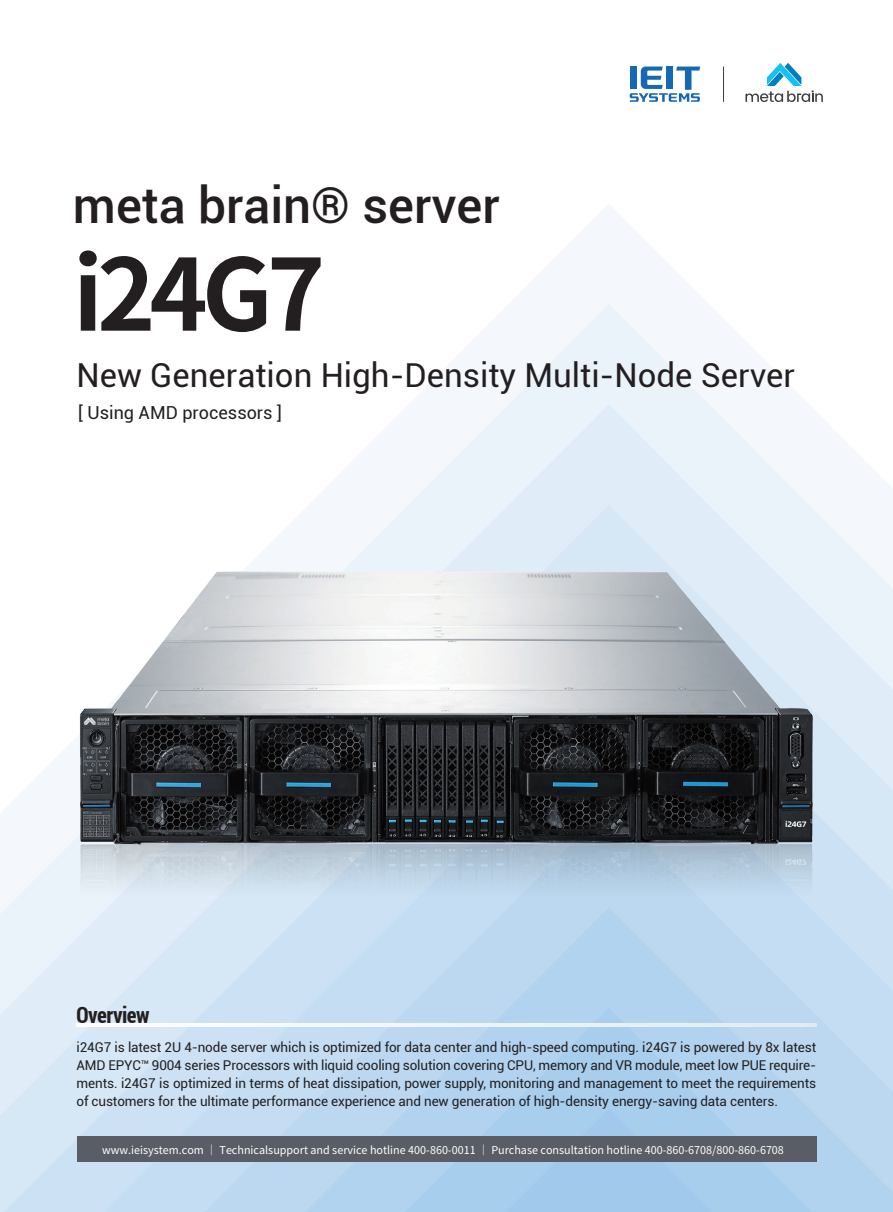
<style>
.page{position:relative;width:893px;height:1212px;background:#fff}
.page>*{position:absolute;margin:0;border:0;box-sizing:border-box;transform-origin:0 0}
.t1{font:700 99px "Source Han Sans CN";letter-spacing:-.06em;color:#231f20}
.t2{font:500 49.5px "Roboto";color:#231f20}
.t3{font:33px "Roboto";color:#231f20}
.t4{font:700 22.5px "Roboto Condensed";letter-spacing:-.025em;color:#231f20}
.t5{font:18px "Roboto";color:#231f20}
.t6{font:13.5px/18px "Roboto";letter-spacing:-.01em;color:#231f20;text-align:justify}
.t7{font:10.8px "Source Han Sans CN";color:#fff}
</style>
<div class="page">
<svg style="left:510px;top:204px;width:198px;height:100px;fill:#f4f8fc"></svg>
<svg style="left:449px;top:304px;width:320px;height:61px;fill:#f4f8fc"></svg>
<svg style="left:25px;top:1053px;width:868px;height:159px;background:#bedaf1"></svg>
<svg style="left:66px;top:1108px;width:827px;height:104px;background:#b2d2ed"></svg>
<div style="left:77px;top:1136px;width:739px;height:25px;background:#5a5d65"></div>
<hr style="left:723px;top:67px;width:1px;height:35px;background:#3e3e3f">
<svg style="left:630px;top:67px;width:70px;height:35px"></svg>
<svg style="left:745px;top:63px;width:78px;height:39px"></svg>
<img style="left:0;top:365px;width:893px;height:688px">
<h2 class="t2" style="left:73px;top:170px;width:428px">meta brain® server</h2>
<h1 class="t1" style="left:73px;top:239px;width:254px">i24G7</h1>
<h3 class="t3" style="left:77px;top:352px;width:720px">New Generation High-Density Multi-Node Server</h3>
<h3 class="t5" style="left:78px;top:400px;width:205px">[ Using AMD processors ]</h3>
<h3 class="t4" style="left:76px;top:1002px;width:75px">Overview</h3>
<p class="t6" style="left:77px;top:1038px;width:741px">i24G7 is latest 2U 4-node server which is optimized for data center and high-speed computing. i24G7 is powered by 8x latest AMD EPYC™ 9004 series Processors with liquid cooling solution covering CPU, memory and VR module, meet low PUE require&shy;ments. i24G7 is optimized in terms of heat dissipation, power supply, monitoring and management to meet the requirements of customers for the ultimate performance experience and new generation of high-density energy-saving data centers.</p>
<p class="t7" style="left:102px;top:1143px;width:683px">www.ieisystem.com ｜ Technicalsupport and service hotline 400-860-0011 ｜ Purchase consultation hotline 400-860-6708/800-860-6708</p>
</div>
